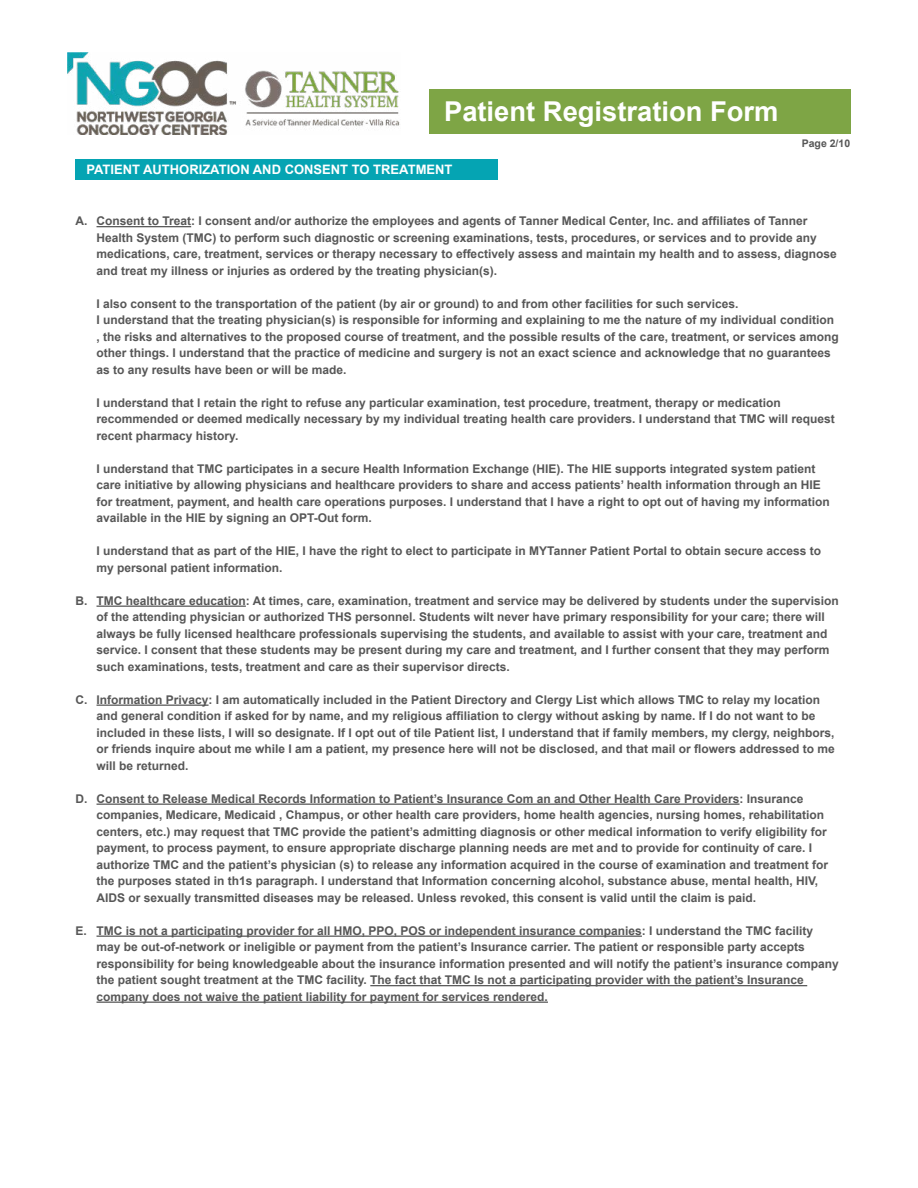
<style>
.page{position:relative;width:918px;height:1188px;background:#fff}
.page>*{position:absolute;margin:0;border:0;box-sizing:border-box;transform-origin:0 0}
.t1{font:700 27.3px "Arial";color:#fff}
.t2{font:700 13.05px "Arial";color:#fff}
.t3{font:700 12px/16.5px "Arial";color:#575757}
.t4{font:700 10.5px "Arial";color:#575757}
</style>
<div class="page">
<hr style="left:97px;top:226px;width:94px;height:1px;background:#575757">
<hr style="left:97px;top:606px;width:149px;height:1px;background:#575757">
<hr style="left:97px;top:705px;width:112px;height:1px;background:#575757">
<hr style="left:97px;top:804px;width:643px;height:1px;background:#575757">
<hr style="left:97px;top:936px;width:545px;height:1px;background:#575757">
<hr style="left:370px;top:985px;width:437px;height:1px;background:#575757">
<hr style="left:97px;top:1002px;width:451px;height:1px;background:#575757">
<div style="left:76px;top:159px;width:422px;height:21px;background:#05a4b3"></div>
<div style="left:429px;top:89px;width:421px;height:44px;background:#7ea545"></div>
<img style="left:68px;top:53px;width:332px;height:82px">
<h1 class="t1" style="left:444px;top:94px;width:336px">Patient Registration Form</h1>
<p class="t2" style="left:86px;top:161px;width:368px">PATIENT AUTHORIZATION AND CONSENT TO TREATMENT</p>
<p class="t4" style="left:802px;top:136px;width:50px">Page 2/10</p>
<p class="t3" style="left:97px;top:213px;width:742px;text-indent:-21px">A. Consent to Treat: I consent and/or authorize the employees and agents of Tanner Medical Center, Inc. and affiliates of Tanner Health System (TMC) to perform such diagnostic or screening examinations, tests, procedures, or services and to provide any medications, care, treatment, services or therapy necessary to effectively assess and maintain my health and to assess, diagnose and treat my illness or injuries as ordered by the treating physician(s).</p>
<p class="t3" style="left:97px;top:296px;width:744px">I also consent to the transportation of the patient (by air or ground) to and from other facilities for such services.<br>I understand that the treating physician(s) is responsible for informing and explaining to me the nature of my individual condition , the risks and alternatives to the proposed course of treatment, and the possible results of the care, treatment, or services among other things. I understand that the practice of medicine and surgery is not an exact science and acknowledge that no guarantees as to any results have been or will be made.</p>
<p class="t3" style="left:97px;top:395px;width:740px">I understand that l retain the right to refuse any particular examination, test procedure, treatment, therapy or medication recommended or deemed medically necessary by my individual treating health care providers. I understand that TMC will request recent pharmacy history.</p>
<p class="t3" style="left:97px;top:461px;width:735px">I understand that TMC participates in a secure Health Information Exchange (HIE). The HIE supports integrated system patient care initiative by allowing physicians and healthcare providers to share and access patients’ health information through an HIE for treatment, payment, and health care operations purposes. I understand that I have a right to opt out of having my information available in the HIE by signing an OPT-Out form.</p>
<p class="t3" style="left:97px;top:543px;width:726px">I understand that as part of the HIE, I have the right to elect to participate in MYTanner Patient Portal to obtain secure access to my personal patient information.</p>
<p class="t3" style="left:97px;top:593px;width:744px;text-indent:-21px">B. TMC healthcare education: At times, care, examination, treatment and service may be delivered by students under the supervision of the attending physician or authorized THS personnel. Students wilt never have primary responsibility for your care; there will always be fully licensed healthcare professionals supervising the students, and available to assist with your care, treatment and service. I consent that these students may be present during my care and treatment, and I further consent that they may perform such examinations, tests, treatment and care as their supervisor directs.</p>
<p class="t3" style="left:97px;top:692px;width:740px;text-indent:-21px">C. Information Privacy: I am automatically included in the Patient Directory and Clergy List which allows TMC to relay my location and general condition if asked for by name, and my religious affiliation to clergy without asking by name. If I do not want to be included in these lists, I will so designate. If I opt out of tile Patient list, I understand that if family members, my clergy, neighbors, or friends inquire about me while I am a patient, my presence here will not be disclosed, and that mail or flowers addressed to me will be returned.</p>
<p class="t3" style="left:97px;top:791px;width:733px;text-indent:-21px">D. Consent to Release Medical Records Information to Patient’s Insurance Com an and Other Health Care Providers: Insurance companies, Medicare, Medicaid , Champus, or other health care providers, home health agencies, nursing homes, rehabilitation centers, etc.) may request that TMC provide the patient’s admitting diagnosis or other medical information to verify eligibility for payment, to process payment, to ensure appropriate discharge planning needs are met and to provide for continuity of care. I authorize TMC and the patient’s physician (s) to release any information acquired in the course of examination and treatment for the purposes stated in th1s paragraph. I understand that Information concerning alcohol, substance abuse, mental health, HIV, AIDS or sexually transmitted diseases may be released. Unless revoked, this consent is valid until the claim is paid.</p>
<p class="t3" style="left:97px;top:923px;width:744px;text-indent:-21px">E. TMC is not a participating provider for all HMO, PPO, POS or independent insurance companies: I understand the TMC facility may be out-of-network or ineligible or payment from the patient’s Insurance carrier. The patient or responsible party accepts responsibility for being knowledgeable about the insurance information presented and will notify the patient’s insurance company the patient sought treatment at the TMC facility. The fact that TMC Is not a participating provider with the patient’s Insurance company does not waive the patient liability for payment for services rendered.</p>
</div>
